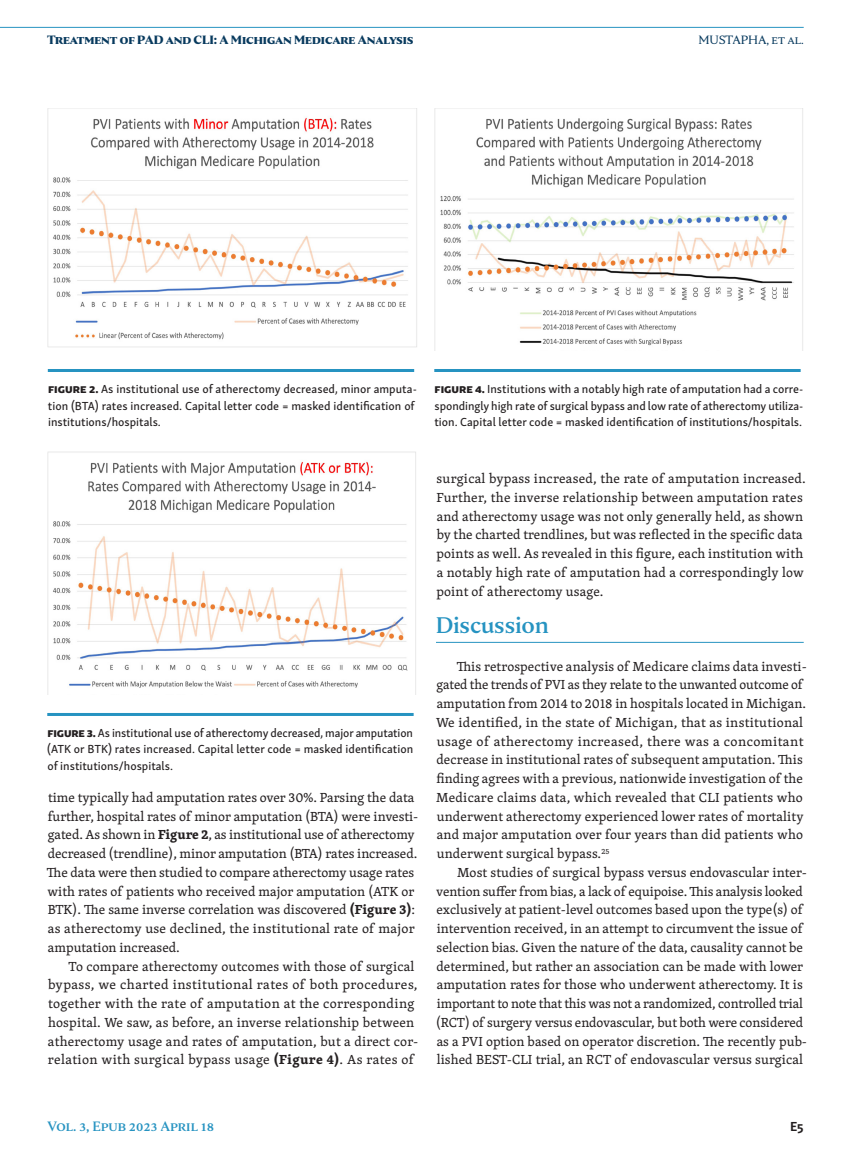
<style>
.page{position:relative;width:851px;height:1161px;background:#fff}
.page>*{position:absolute;margin:0;border:0;box-sizing:border-box;transform-origin:0 0}
.JCLI_Article_Subhead{font:500 22.5px "Nocturne Serif";color:#2693c1}
.JCLI_Article_Body{font:13.5px/18.8px "Skolar Latin";letter-spacing:.005em;color:#231f20}
.t1{font:500 13.5px "Nocturne Serif";color:#2693c1}
.t2{font:700 13.5px "Skolar Sans Latn";color:#231f20}
.JCLI_Figure_Caption{font:12px/16.5px "Skolar Sans Latn Me";color:#231f20;text-align:justify}
.t3{font:700 12px "Nocturne Serif";letter-spacing:-.005em;color:#083a5e}
.t4{font:12px "Nocturne Serif";letter-spacing:-.005em;color:#083a5e}
.s1{font-family:"Skolar Sans Latn Eb"}
.s2{font-weight:700}
</style>
<div class="page">
<hr style="left:0;top:27px;width:803px;height:1px;background:#2693c1">
<hr style="left:436px;top:642px;width:367px;height:1px;background:#2693c1">
<img style="left:48px;top:108px;width:369px;height:239px">
<hr style="left:48px;top:369px;width:366px;height:3px;background:#2693c1">
<img style="left:47px;top:452px;width:369px;height:243px">
<hr style="left:47px;top:713px;width:366px;height:3px;background:#2693c1">
<img style="left:434px;top:108px;width:369px;height:243px">
<hr style="left:434px;top:369px;width:366px;height:3px;background:#2693c1">
<p class="t3" style="left:47px;top:32px;width:367px">Treatment of PAD and CLI: A Michigan Medicare Analysis</p>
<p class="t4" style="left:698px;top:32px;width:107px">MUSTAPHA, et al.</p>
<p class="JCLI_Figure_Caption" style="left:48px;top:380px;width:370px;text-align:left"><span class="s1">Figure 2.</span> As institutional use of atherectomy decreased, minor amputa&shy;tion (BTA) rates increased. Capital letter code = masked identification of institutions/hospitals.</p>
<p class="JCLI_Figure_Caption" style="left:434px;top:380px;width:370px"><span class="s1">Figure 4.</span> Institutions with a notably high rate of amputation had a corre&shy;spondingly high rate of surgical bypass and low rate of atherectomy utiliza&shy;tion. Capital letter code = masked identification of institutions/hospitals.</p>
<p class="JCLI_Figure_Caption" style="left:47px;top:724px;width:367px"><span class="s1">Figure 3.</span> As institutional use of atherectomy decreased, major amputation (ATK or BTK) rates increased. Capital letter code = masked identification of institutions/hospitals.</p>
<p class="JCLI_Article_Body" style="left:47px;top:787px;width:373px">time typically had amputation rates over 30%. Parsing the data further, hospital rates of minor amputation (BTA) were investi&shy;gated. As shown in <span class="s2">Figure 2</span>, as institutional use of atherectomy decreased (trendline), minor amputation (BTA) rates increased.<br>The data were then studied to compare atherectomy usage rates with rates of patients who received major amputation (ATK or BTK). The same inverse correlation was discovered <span class="s2">(Figure 3)</span>: as atherectomy use declined, the institutional rate of major amputation increased.</p>
<p class="JCLI_Article_Body" style="left:48px;top:956px;width:372px;text-indent:21px">To compare atherectomy outcomes with those of surgical bypass, we charted institutional rates of both procedures, together with the rate of amputation at the corresponding hospital. We saw, as before, an inverse relationship between atherectomy usage and rates of amputation, but a direct cor&shy;relation with surgical bypass usage <span class="s2">(Figure 4)</span>. As rates of</p>
<p class="JCLI_Article_Body" style="left:436px;top:469px;width:371px">surgical bypass increased, the rate of amputation increased.<br>Further, the inverse relationship between amputation rates and atherectomy usage was not only generally held, as shown by the charted trendlines, but was reflected in the specific data points as well. As revealed in this figure, each institution with a notably high rate of amputation had a correspondingly low point of atherectomy usage.</p>
<p class="JCLI_Article_Subhead" style="left:435px;top:610px;width:115px">Discussion</p>
<p class="JCLI_Article_Body" style="left:436px;top:656px;width:372px;text-indent:21px">This retrospective analysis of Medicare claims data investi&shy;gated the trends of PVI as they relate to the unwanted outcome of amputation from 2014 to 2018 in hospitals located in Michigan.<br>We identified, in the state of Michigan, that as institutional usage of atherectomy increased, there was a concomitant decrease in institutional rates of subsequent amputation. This finding agrees with a previous, nationwide investigation of the Medicare claims data, which revealed that CLI patients who underwent atherectomy experienced lower rates of mortality and major amputation over four years than did patients who underwent surgical bypass.<sup>25</sup></p>
<p class="JCLI_Article_Body" style="left:436px;top:862px;width:373px;text-indent:21px">Most studies of surgical bypass versus endovascular inter&shy;vention suffer from bias, a lack of equipoise. This analysis looked exclusively at patient-level outcomes based upon the type(s) of intervention received, in an attempt to circumvent the issue of selection bias. Given the nature of the data, causality cannot be determined, but rather an association can be made with lower amputation rates for those who underwent atherectomy. It is important to note that this was not a randomized, controlled trial (RCT) of surgery versus endovascular, but both were considered as a PVI option based on operator discretion. The recently pub&shy;lished BEST-CLI trial, an RCT of endovascular versus surgical</p>
<p class="t1" style="left:47px;top:1117px;width:168px">Vol. 3, Epub 2023 April 18</p>
<p class="t2" style="left:790px;top:1115px;width:15px">E5</p>
</div>
